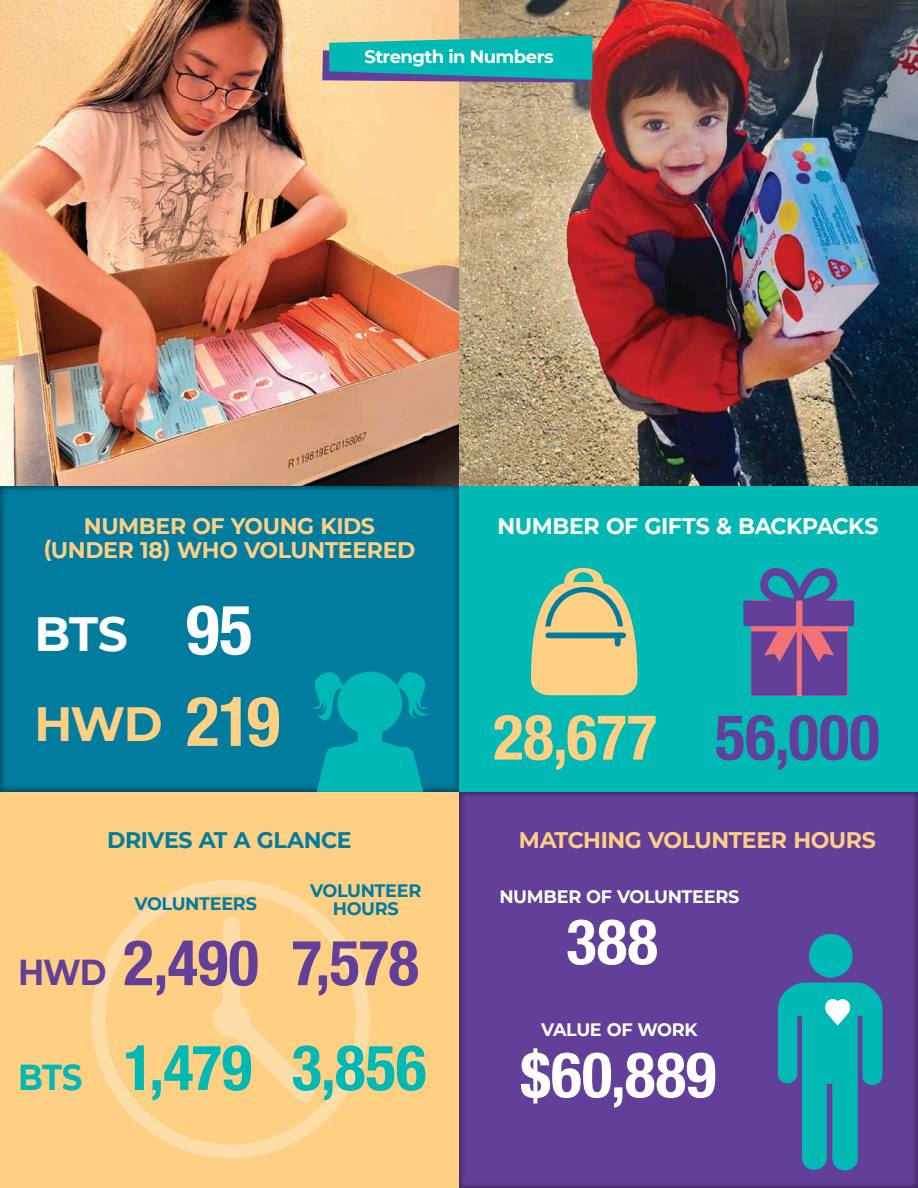
<style>
.page{position:relative;width:918px;height:1188px;background:#fff}
.page>*{position:absolute;margin:0;border:0;box-sizing:border-box;transform-origin:0 0}
.t1{font:700 condensed 69px "Helvetica Neue LT Std";color:#ffcf84}
.t2{font:700 condensed 69px "Helvetica Neue LT Std";color:#fff}
.t3{font:700 condensed 63px "Helvetica Neue LT Std";color:#624099}
.t4{font:700 condensed 63px "Helvetica Neue LT Std";color:#00b9b4}
.t5{font:700 condensed 63px/133.1px "Helvetica Neue LT Std";letter-spacing:.005em;color:#fff;text-align:center}
.t6{font:700 condensed 63px "Helvetica Neue LT Std";color:#ffcf84}
.t7{font:700 48px "Montserrat";color:#fff}
.t8{font:700 48px "Montserrat";color:#ffcf84}
.t9{font:700 36px "Montserrat";color:#00b9b4;scale:.9 1}
.t10{font:700 36px "Montserrat";color:#624099;scale:.9 1}
.t11{font:700 22.5px/24px "Montserrat";letter-spacing:-.02em;color:#ffcf84;text-align:center}
.t12{font:700 22.5px "Montserrat";letter-spacing:-.02em;color:#fff}
.t13{font:700 22.5px "Montserrat";letter-spacing:-.015em;color:#007c9f}
.t14{font:700 18px "Montserrat";letter-spacing:-.02em;color:#fff}
.t15{font:700 18px/18px "Montserrat";letter-spacing:-.015em;color:#007c9f;text-align:center}
</style>
<div class="page">
<img style="left:0;top:0;width:918px;height:486px">
<div style="left:0;top:792px;width:459px;height:396px;background:#ffcf84"></div>
<div style="left:0;top:484px;width:460px;height:308px;background:#007c9f"></div>
<div style="left:458px;top:790px;width:460px;height:398px;background:#624099"></div>
<div style="left:459px;top:486px;width:459px;height:306px;background:#00b9b4"></div>
<svg style="left:91px;top:879px;width:279px;height:279px"></svg>
<svg style="left:212px;top:916px;width:103px;height:188px"></svg>
<svg style="left:322px;top:36px;width:270px;height:47px;background:#28a9ac"></svg>
<svg style="left:531px;top:567px;width:107px;height:128px"></svg>
<svg style="left:743px;top:567px;width:111px;height:129px"></svg>
<svg style="left:778px;top:934px;width:104px;height:236px"></svg>
<svg style="left:312px;top:672px;width:116px;height:120px"></svg>
<p class="t14" style="left:364px;top:44px;width:191px">Strength in Numbers</p>
<p class="t11" style="left:44px;top:513px;width:373px">NUMBER OF YOUNG KIDS (UNDER 18) WHO VOLUNTEERED</p>
<p class="t12" style="left:498px;top:510px;width:383px">NUMBER OF GIFTS &amp; BACKPACKS</p>
<h3 class="t7" style="left:34px;top:600px;width:95px">BTS</h3>
<h3 class="t8" style="left:34px;top:689px;width:130px">HWD</h3>
<h1 class="t2" style="left:186px;top:588px;width:68px">95</h1>
<h1 class="t1" style="left:186px;top:680px;width:95px">219</h1>
<h2 class="t6" style="left:493px;top:699px;width:165px">28,677</h2>
<h2 class="t3" style="left:715px;top:699px;width:166px">56,000</h2>
<p class="t13" style="left:107px;top:824px;width:246px">DRIVES AT A GLANCE</p>
<p class="t11" style="left:519px;top:827px;width:358px">MATCHING VOLUNTEER HOURS</p>
<h3 class="t10" style="left:18px;top:947px;width:100px">HWD</h3>
<p class="t15" style="left:135px;top:894px;width:124px">VOLUNTEERS</p>
<h2 class="t3" style="left:123px;top:925px;width:137px">2,490</h2>
<h3 class="t9" style="left:18px;top:1052px;width:73px">BTS</h3>
<h2 class="t4" style="left:123px;top:1029px;width:130px">1,479</h2>
<p class="t15" style="left:310px;top:880px;width:113px">VOLUNTEER<br>HOURS</p>
<p class="t14" style="left:499px;top:884px;width:242px">NUMBER OF VOLUNTEERS</p>
<h2 class="t3" style="left:292px;top:925px;width:129px">7,578</h2>
<h2 class="t4" style="left:292px;top:1029px;width:136px">3,856</h2>
<h2 class="t5" style="left:520px;top:874px;width:197px">388 $60,889</h2>
<p class="t14" style="left:541px;top:1017px;width:158px">VALUE OF WORK</p>
</div>
